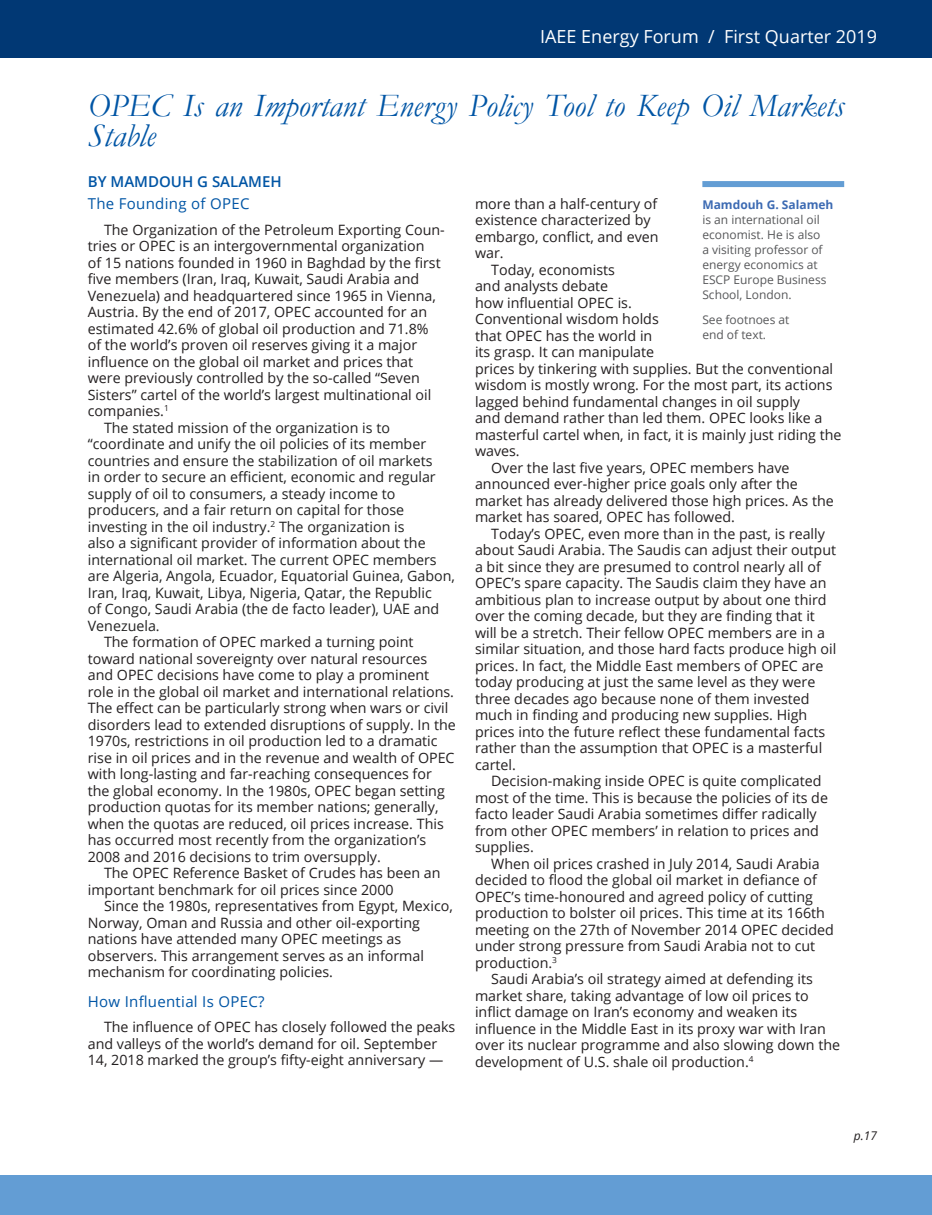
<style>
.page{position:relative;width:932px;height:1215px;background:#fff}
.page>*{position:absolute;margin:0;border:0;box-sizing:border-box;transform-origin:0 0}
.t1{font:italic 33px/30px "Garamond";color:#0155a5}
.t2{font:18px "Open Sans";color:#fff}
.t3{font:15px "Open Sans";letter-spacing:.02em;color:#0155a5}
.t4{font:600 15px "Open Sans";color:#0155a5}
.t5{font:14.25px/16.5px "Open Sans";color:#231f20}
.t6{font:14.25px "Open Sans";color:#222}
.t7{font:12px/15px "Open Sans";color:#57585a}
.t8{font:700 12px "Open Sans";color:#3d6bb3}
.t9{font:italic 12px "Open Sans";color:#231f20}
</style>
<div class="page">
<div style="left:0;top:1176px;width:932px;height:39px;background:#639dd4"></div>
<div style="left:0;top:1px;width:932px;height:57px;background:#013874"></div>
<div style="left:702px;top:181px;width:142px;height:6px;background:#639dd4"></div>
<p class="t2" style="left:540px;top:25px;width:338px">IAEE Energy Forum / First Quarter 2019</p>
<h1 class="t1" style="left:88px;top:90px;width:757px">OPEC Is an Important Energy Policy Tool to Keep Oil Markets<br>Stable</h1>
<p class="t4" style="left:88px;top:172px;width:195px">BY MAM DOUH G SALAM EH</p>
<p class="t8" style="left:702px;top:196px;width:133px">Mamdouh G. Salameh</p>
<p class="t7" style="left:702px;top:212px;width:126px">is an international oil economist. He is also a visiting professor of energy economics at<br>ESCP Europe Business<br>School, London.</p>
<p class="t7" style="left:702px;top:312px;width:89px">See footnoes at end of text.</p>
<p class="t3" style="left:88px;top:194px;width:163px">The Founding of OPEC</p>
<p class="t5" style="left:104px;top:221px;width:342px">The Organization of the Petroleum Exporting Coun-</p>
<p class="t5" style="left:88px;top:237px;width:338px">tries or OPEC is an intergovernmental organization</p>
<p class="t5" style="left:88px;top:254px;width:354px">of 15 nations founded in 1960 in Baghdad by the first</p>
<p class="t5" style="left:88px;top:270px;width:333px">five members (Iran, Iraq, Kuwait, Saudi Arabia and</p>
<p class="t5" style="left:88px;top:287px;width:350px">Venezuela) and headquartered since 1965 in Vienna,</p>
<p class="t5" style="left:88px;top:303px;width:341px">Austria. By the end of 2017, OPEC accounted for an</p>
<p class="t5" style="left:88px;top:320px;width:342px">estimated 42.6% of global oil production and 71.8%</p>
<p class="t5" style="left:88px;top:336px;width:331px">of the world’s proven oil reserves giving it a major</p>
<p class="t5" style="left:88px;top:353px;width:327px">influence on the global oil market and prices that</p>
<p class="t5" style="left:88px;top:369px;width:333px">were previously controlled by the so-called “Seven</p>
<p class="t5" style="left:88px;top:386px;width:345px">Sisters” cartel of the world’s largest multinational oil</p>
<p class="t5" style="left:88px;top:402px;width:82px">companies.<sup>1</sup></p>
<p class="t6" style="left:104px;top:418px;width:287px">The stated mission of the organization is to</p>
<p class="t6" style="left:88px;top:434px;width:340px">“coordinate and unify the oil policies of its member</p>
<p class="t6" style="left:88px;top:451px;width:346px">countries and ensure the stabilization of oil markets</p>
<p class="t6" style="left:88px;top:467px;width:349px">in order to secure an efficient, economic and regular</p>
<p class="t6" style="left:88px;top:484px;width:309px">supply of oil to consumers, a steady income to</p>
<p class="t6" style="left:88px;top:500px;width:318px">producers, and a fair return on capital for those</p>
<p class="t6" style="left:88px;top:517px;width:318px">investing in the oil industry.<sup>2</sup> The organization is</p>
<p class="t6" style="left:88px;top:533px;width:339px">also a significant provider of information about the</p>
<p class="t6" style="left:88px;top:550px;width:350px">international oil market. The current OPEC members</p>
<p class="t6" style="left:88px;top:566px;width:369px">are Algeria, Angola, Ecuador, Equatorial Guinea, Gabon,</p>
<p class="t6" style="left:88px;top:583px;width:345px">Iran, Iraq, Kuwait, Libya, Nigeria, Qatar, the Republic</p>
<p class="t6" style="left:88px;top:599px;width:353px">of Congo, Saudi Arabia (the de facto leader), UAE and</p>
<p class="t6" style="left:88px;top:616px;width:73px">Venezuela.</p>
<p class="t5" style="left:88px;top:633px;width:369px;text-indent:16px">The formation of OPEC marked a turning point toward national sovereignty over natural resources and OPEC decisions have come to play a prominent role in the global oil market and international relations.<br>The effect can be particularly strong when wars or civil disorders lead to extended disruptions of supply. In the 1970s, restrictions in oil production led to a dramatic rise in oil prices and in the revenue and wealth of OPEC with long-lasting and far-reaching consequences for the global economy. In the 1980s, OPEC began setting production quotas for its member nations; generally, when the quotas are reduced, oil prices increase. This has occurred most recently from the organization’s 2008 and 2016 decisions to trim oversupply.</p>
<p class="t5" style="left:88px;top:864px;width:354px;text-indent:16px">The OPEC Reference Basket of Crudes has been an important benchmark for oil prices since 2000</p>
<p class="t5" style="left:88px;top:897px;width:366px;text-indent:16px">Since the 1980s, representatives from Egypt, Mexico, Norway, Oman and Russia and other oil-exporting nations have attended many OPEC meetings as observers. This arrangement serves as an informal mechanism for coordinating policies.</p>
<p class="t3" style="left:88px;top:991px;width:178px">How Influential Is OPEC?</p>
<p class="t5" style="left:88px;top:1018px;width:369px;text-indent:16px">The influence of OPEC has closely followed the peaks and valleys of the world’s demand for oil. September<br>14, 2018 marked the group’s fifty-eight anniversary —</p>
<p class="t5" style="left:475px;top:195px;width:184px">more than a half-century of</p>
<p class="t5" style="left:475px;top:212px;width:177px">existence characterized by</p>
<p class="t5" style="left:475px;top:228px;width:185px">embargo, conflict, and even</p>
<p class="t5" style="left:475px;top:245px;width:30px">war.</p>
<p class="t5" style="left:491px;top:261px;width:125px">Today, economists</p>
<p class="t5" style="left:475px;top:278px;width:135px">and analysts debate</p>
<p class="t5" style="left:475px;top:294px;width:158px">how influential OPEC is.</p>
<p class="t5" style="left:475px;top:311px;width:185px">Conventional wisdom holds</p>
<p class="t5" style="left:475px;top:327px;width:179px">that OPEC has the world in</p>
<p class="t5" style="left:475px;top:344px;width:181px">its grasp. It can manipulate</p>
<p class="t5" style="left:475px;top:360px;width:360px">prices by tinkering with supplies. But the conventional</p>
<p class="t5" style="left:475px;top:377px;width:359px">wisdom is mostly wrong. For the most part, its actions</p>
<p class="t5" style="left:475px;top:393px;width:326px">lagged behind fundamental changes in oil supply</p>
<p class="t5" style="left:475px;top:410px;width:349px">and demand rather than led them. OPEC looks like a</p>
<p class="t5" style="left:475px;top:426px;width:368px">masterful cartel when, in fact, it is mainly just riding the</p>
<p class="t5" style="left:475px;top:443px;width:46px">waves.</p>
<p class="t5" style="left:491px;top:459px;width:300px">Over the last five years, OPEC members have</p>
<p class="t5" style="left:475px;top:476px;width:324px">announced ever-higher price goals only after the</p>
<p class="t5" style="left:475px;top:492px;width:360px">market has already delivered those high prices. As the</p>
<p class="t5" style="left:475px;top:509px;width:261px">market has soared, OPEC has followed.</p>
<p class="t5" style="left:491px;top:525px;width:335px">Today’s OPEC, even more than in the past, is really</p>
<p class="t5" style="left:475px;top:542px;width:362px">about Saudi Arabia. The Saudis can adjust their output</p>
<p class="t5" style="left:475px;top:558px;width:347px">a bit since they are presumed to control nearly all of</p>
<p class="t5" style="left:475px;top:575px;width:353px">OPEC’s spare capacity. The Saudis claim they have an</p>
<p class="t5" style="left:475px;top:591px;width:353px">ambitious plan to increase output by about one third</p>
<p class="t5" style="left:475px;top:608px;width:341px">over the coming decade, but they are finding that it</p>
<p class="t5" style="left:475px;top:624px;width:351px">will be a stretch. Their fellow OPEC members are in a</p>
<p class="t5" style="left:475px;top:641px;width:363px">similar situation, and those hard facts produce high oil</p>
<p class="t5" style="left:475px;top:657px;width:350px">prices. In fact, the Middle East members of OPEC are</p>
<p class="t5" style="left:475px;top:674px;width:342px">today producing at just the same level as they were</p>
<p class="t5" style="left:475px;top:690px;width:336px">three decades ago because none of them invested</p>
<p class="t5" style="left:475px;top:707px;width:334px">much in finding and producing new supplies. High</p>
<p class="t5" style="left:475px;top:723px;width:352px">prices into the future reflect these fundamental facts</p>
<p class="t5" style="left:475px;top:740px;width:349px">rather than the assumption that OPEC is a masterful</p>
<p class="t5" style="left:475px;top:756px;width:42px">cartel.</p>
<p class="t5" style="left:491px;top:773px;width:332px">Decision-making inside OPEC is quite complicated</p>
<p class="t5" style="left:475px;top:789px;width:354px">most of the time. This is because the policies of its de</p>
<p class="t5" style="left:475px;top:806px;width:343px">facto leader Saudi Arabia sometimes differ radically</p>
<p class="t5" style="left:475px;top:822px;width:345px">from other OPEC members’ in relation to prices and</p>
<p class="t5" style="left:475px;top:839px;width:60px">supplies.</p>
<p class="t5" style="left:491px;top:855px;width:330px">When oil prices crashed in July 2014, Saudi Arabia</p>
<p class="t5" style="left:475px;top:872px;width:343px">decided to flood the global oil market in defiance of</p>
<p class="t5" style="left:475px;top:888px;width:339px">OPEC’s time-honoured and agreed policy of cutting</p>
<p class="t5" style="left:475px;top:905px;width:351px">production to bolster oil prices. This time at its 166th</p>
<p class="t5" style="left:475px;top:921px;width:360px">meeting on the 27th of November 2014 OPEC decided</p>
<p class="t5" style="left:475px;top:938px;width:342px">under strong pressure from Saudi Arabia not to cut</p>
<p class="t5" style="left:475px;top:954px;width:83px">production.<sup>3</sup></p>
<p class="t5" style="left:491px;top:971px;width:323px">Saudi Arabia’s oil strategy aimed at defending its</p>
<p class="t5" style="left:475px;top:987px;width:335px">market share, taking advantage of low oil prices to</p>
<p class="t5" style="left:475px;top:1004px;width:324px">inflict damage on Iran’s economy and weaken its</p>
<p class="t5" style="left:475px;top:1020px;width:352px">influence in the Middle East in its proxy war with Iran</p>
<p class="t5" style="left:475px;top:1037px;width:366px">over its nuclear programme and also slowing down the</p>
<p class="t5" style="left:475px;top:1053px;width:280px">development of U.S. shale oil production.<sup>4</sup></p>
<p class="t9" style="left:853px;top:1127px;width:25px">p.17</p>
</div>
